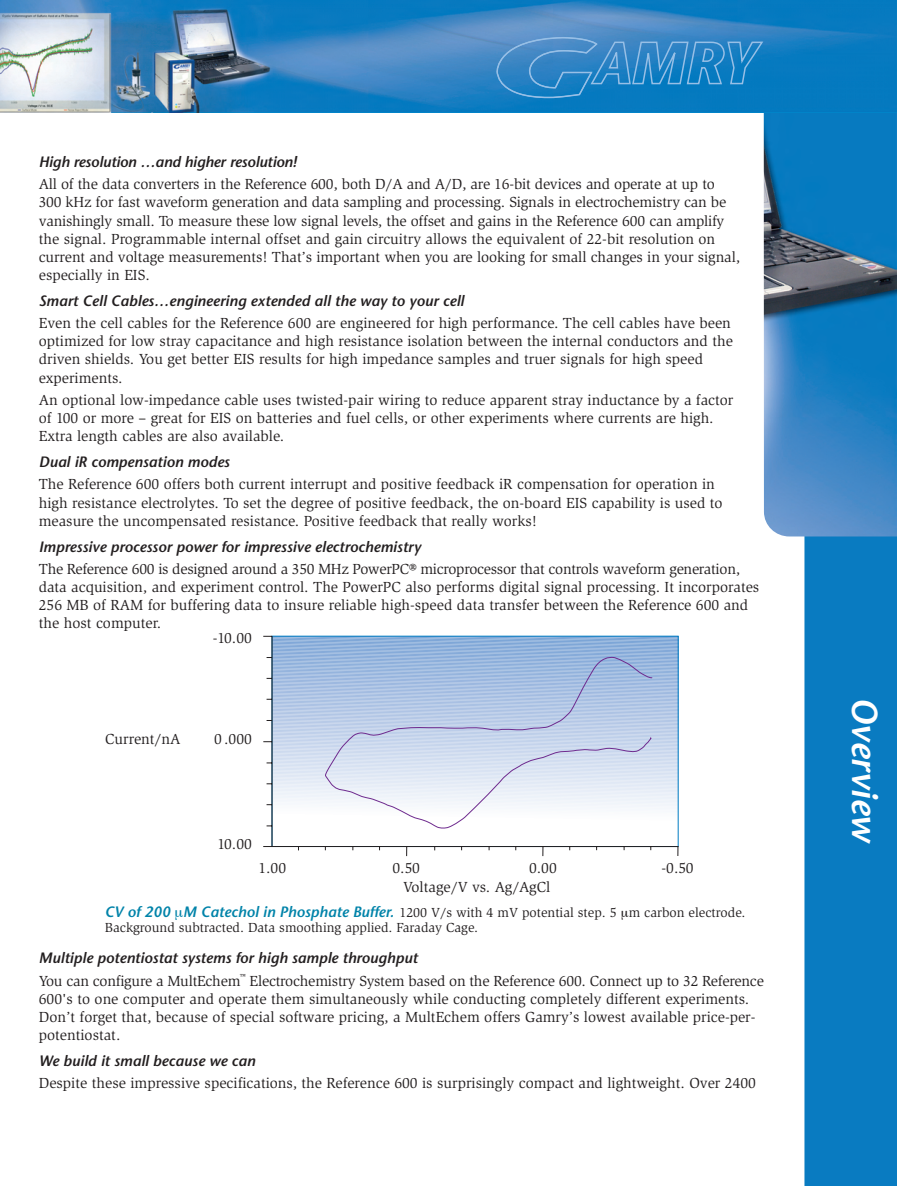
<style>
.page{position:relative;width:897px;height:1186px;background:#fff}
.page>*{position:absolute;margin:0;border:0;box-sizing:border-box;transform-origin:0 0}
.t1{font:italic 600 36px "Stone Sans";color:#fff}
.t2{font:15px/18.1px "AT Slimbach";color:#231f20}
.t3{font:italic 600 15px "Stone Sans";color:#231f20}
.t4{font:13.5px/15px "AT Slimbach";color:#231f20}
.s1{font-family:"Stone Sans";font-weight:600;font-style:italic;font-size:15px;color:#0083a9}
</style>
<div class="page">
<div style="left:804px;top:536px;width:92px;height:649px;background:#097bc1"></div>
<img style="left:763px;top:113px;width:133px;height:423px">
<img style="left:0;top:0;width:896px;height:113px">
<svg style="left:495px;top:37px;width:268px;height:63px;background:#2d86c6"></svg>
<svg style="left:263px;top:636px;width:415px;height:219px"></svg>
<svg style="left:325px;top:656px;width:327px;height:173px"></svg>
<p class="t3" style="left:39px;top:156px;width:260px">High resolution …and higher resolution!</p>
<p class="t2" style="left:39px;top:177px;width:702px">All of the data converters in the Reference 600, both D/A and A/D, are 16-bit devices and operate at up to 300 kHz for fast waveform generation and data sampling and processing. Signals in electrochemistry can be vanishingly small. To measure these low signal levels, the offset and gains in the Reference 600 can amplify the signal. Programmable internal offset and gain circuitry allows the equivalent of 22-bit resolution on current and voltage measurements! That’s important when you are looking for small changes in your signal, especially in EIS.</p>
<p class="t3" style="left:39px;top:295px;width:426px">Smart Cell Cables…engineering extended all the way to your cell</p>
<p class="t2" style="left:39px;top:315px;width:695px">Even the cell cables for the Reference 600 are engineered for high performance. The cell cables have been optimized for low stray capacitance and high resistance isolation between the internal conductors and the driven shields. You get better EIS results for high impedance samples and truer signals for high speed experiments.</p>
<p class="t2" style="left:39px;top:392px;width:696px">An optional low-impedance cable uses twisted-pair wiring to reduce apparent stray inductance by a factor of 100 or more – great for EIS on batteries and fuel cells, or other experiments where currents are high.<br>Extra length cables are also available.</p>
<p class="t3" style="left:39px;top:456px;width:192px">Dual iR compensation modes</p>
<p class="t2" style="left:39px;top:476px;width:685px">The Reference 600 offers both current interrupt and positive feedback iR compensation for operation in high resistance electrolytes. To set the degree of positive feedback, the on-board EIS capability is used to measure the uncompensated resistance. Positive feedback that really works!</p>
<p class="t3" style="left:39px;top:540px;width:383px">Impressive processor power for impressive electrochemistry</p>
<p class="t2" style="left:39px;top:561px;width:721px">The Reference 600 is designed around a 350 MHz PowerPC® microprocessor that controls waveform generation, data acquisition, and experiment control. The PowerPC also performs digital signal processing. It incorporates 256 MB of RAM for buffering data to insure reliable high-speed data transfer between the Reference 600 and the host computer.</p>
<p class="t2" style="left:213px;top:630px;width:41px">-10.00</p>
<p class="t2" style="left:105px;top:730px;width:77px">Current/nA</p>
<p class="t2" style="left:214px;top:731px;width:39px">0.000</p>
<p class="t2" style="left:217px;top:836px;width:36px">10.00</p>
<p class="t2" style="left:258px;top:860px;width:29px">1.00</p>
<p class="t2" style="left:392px;top:860px;width:29px">0.50</p>
<p class="t2" style="left:403px;top:859px;width:155px;line-height:19.5px;text-indent:126px">0.00<br>Voltage/V vs. Ag/AgCl</p>
<p class="t2" style="left:661px;top:860px;width:34px">-0.50</p>
<p class="t4" style="left:105px;top:905px;width:641px"><span class="s1">CV of 200 M Catechol in Phosphate Buffer.</span> 1200 V/s with 4 mV potential step. 5 m carbon electrode.<br>Background subtracted. Data smoothing applied. Faraday Cage.</p>
<p class="t3" style="left:39px;top:952px;width:380px">Multiple potentiostat systems for high sample throughput</p>
<p class="t2" style="left:39px;top:972px;width:726px">You can configure a MultEchem<sup>™</sup> Electrochemistry System based on the Reference 600. Connect up to 32 Reference 600's to one computer and operate them simultaneously while conducting completely different experiments.<br>Don’t forget that, because of special software pricing, a MultEchem offers Gamry’s lowest available price-per&shy;potentiostat.</p>
<p class="t3" style="left:39px;top:1054px;width:218px">We build it small because we can</p>
<p class="t2" style="left:39px;top:1075px;width:718px">Despite these impressive specifications, the Reference 600 is surprisingly compact and lightweight. Over 2400</p>
<h1 class="t1" style="left:878px;top:696px;width:149px;rotate:90deg">Overview</h1>
</div>
